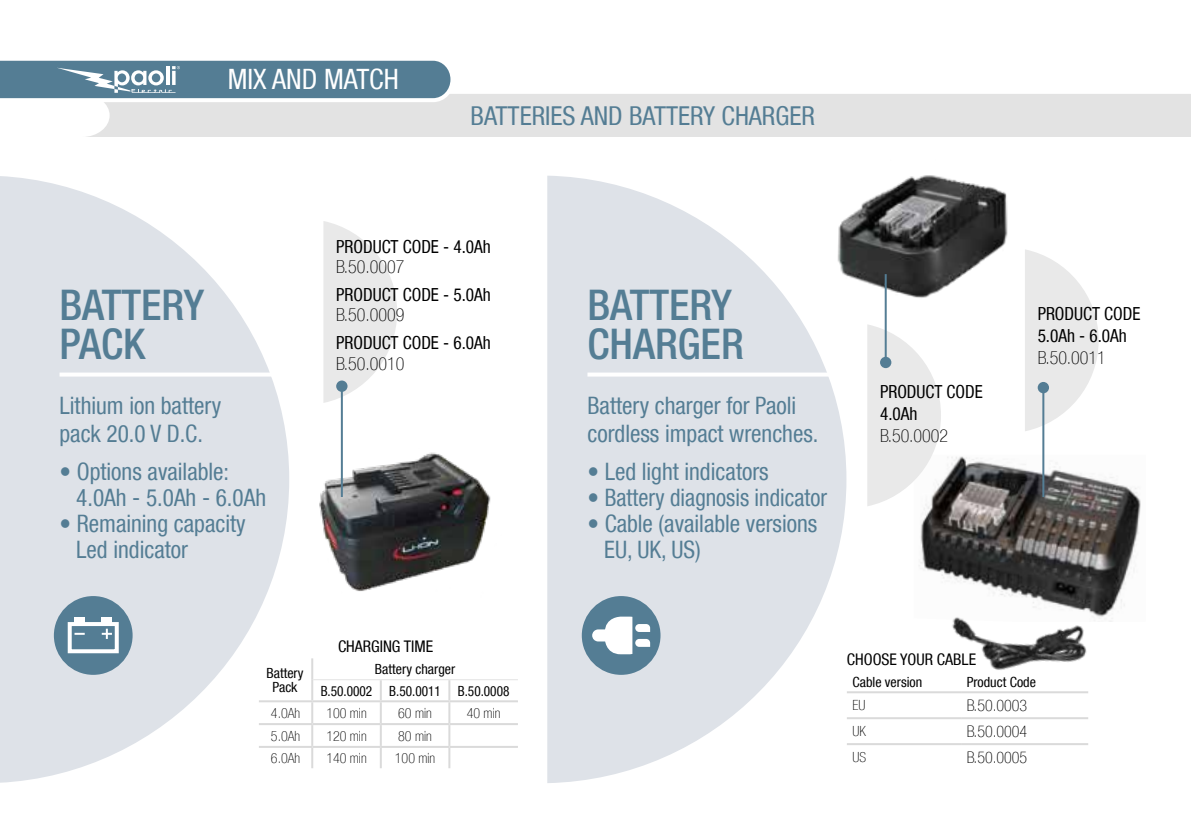
<style>
.page{position:relative;width:1191px;height:840px;background:#fff}
.page>*{position:absolute;margin:0;border:0;box-sizing:border-box;transform-origin:0 0}
.t1{font:500 condensed 42.4px/38px "Helvetica Neue LT Com";color:#547d94}
.t2{font:condensed 28px "Helvetica Neue LT Com";color:#fff}
.t3{font:condensed 26px "Helvetica Neue LT Com";color:#547d94}
.t4{font:condensed 24px/26px "Helvetica Neue LT Com";color:#547d94}
.t5{font:condensed 18px/22px "Helvetica Neue LT Com";color:#000;scale:.96 1}
.t6{font:100 condensed 18px "Helvetica Neue LT Com";color:#000}
.t7{font:condensed 16px "Helvetica Neue LT Com";color:#000}
.t8{font:100 condensed 16px "Helvetica Neue LT Com";color:#000}
.t9{font:condensed 14px/14px "Helvetica Neue LT Com";color:#000;text-align:center}
.t10{font:100 condensed 14px "Helvetica Neue LT Com";color:#000}
</style>
<div class="page">
<img style="left:919px;top:454px;width:222px;height:165px">
<svg style="left:547px;top:175px;width:299px;height:607px;fill:#dee2e8"></svg>
<div style="left:87px;top:94px;width:1104px;height:43px;background:#e3e3e3"></div>
<svg style="left:0;top:60px;width:456px;height:44px;background:#7797a9"></svg>
<svg style="left:0;top:176px;width:289px;height:606px;fill:#dee2e8"></svg>
<svg style="left:60px;top:372px;width:229px;height:4px"></svg>
<div style="left:54px;top:595px;width:79px;height:79px;background:#547d94;border-radius:50%"></div>
<div style="left:68px;top:621px;width:51px;height:32px;border:4px solid #fff"></div>
<div style="left:74px;top:617px;width:11px;height:6px;background:#fff"></div>
<div style="left:102px;top:617px;width:10px;height:6px;background:#fff"></div>
<svg style="left:75px;top:632px;width:10px;height:2px"></svg>
<svg style="left:102px;top:628px;width:10px;height:10px"></svg>
<svg style="left:587px;top:372px;width:259px;height:4px"></svg>
<img style="left:319px;top:436px;width:172px;height:155px">
<svg style="left:323px;top:221px;width:74px;height:182px"></svg>
<hr style="left:341px;top:386px;width:2px;height:110px;background:#547d94">
<div style="left:336px;top:380px;width:11px;height:11px;background:#547d94;border-radius:50%"></div>
<div style="left:582px;top:595px;width:78px;height:79px;background:#547d94;border-radius:50%"></div>
<svg style="left:605px;top:616px;width:45px;height:38px"></svg>
<div style="left:592px;top:629px;width:24px;height:12px;background:#fff;border-radius:6px"></div>
<hr style="left:847px;top:691px;width:114px;height:2px;background:#dadada">
<hr style="left:961px;top:691px;width:127px;height:2px;background:#dadada">
<hr style="left:847px;top:716px;width:114px;height:2px;background:#dadada">
<hr style="left:961px;top:716px;width:127px;height:2px;background:#dadada">
<hr style="left:847px;top:742px;width:114px;height:2px;background:#dadada">
<hr style="left:961px;top:742px;width:127px;height:2px;background:#dadada">
<svg style="left:1025px;top:249px;width:73px;height:182px"></svg>
<hr style="left:1042px;top:388px;width:2px;height:109px;background:#547d94">
<div style="left:1037px;top:382px;width:12px;height:11px;background:#547d94;border-radius:50%"></div>
<img style="left:941px;top:608px;width:165px;height:62px">
<img style="left:832px;top:175px;width:176px;height:130px">
<svg style="left:867px;top:324px;width:74px;height:182px"></svg>
<hr style="left:884px;top:274px;width:2px;height:87px;background:#547d94">
<div style="left:880px;top:356px;width:11px;height:12px;background:#547d94;border-radius:50%"></div>
<hr style="left:259px;top:700px;width:53px;height:2px;background:#dadada">
<hr style="left:312px;top:700px;width:69px;height:2px;background:#dadada">
<hr style="left:381px;top:700px;width:68px;height:2px;background:#dadada">
<hr style="left:449px;top:700px;width:69px;height:2px;background:#dadada">
<hr style="left:259px;top:722px;width:53px;height:2px;background:#dadada">
<hr style="left:312px;top:722px;width:69px;height:2px;background:#dadada">
<hr style="left:381px;top:722px;width:68px;height:2px;background:#dadada">
<hr style="left:449px;top:722px;width:69px;height:2px;background:#dadada">
<hr style="left:259px;top:745px;width:53px;height:2px;background:#dadada">
<hr style="left:312px;top:745px;width:69px;height:2px;background:#dadada">
<hr style="left:381px;top:745px;width:68px;height:2px;background:#dadada">
<hr style="left:449px;top:745px;width:69px;height:2px;background:#dadada">
<hr style="left:380px;top:679px;width:2px;height:21px;background:#dadada">
<hr style="left:380px;top:702px;width:2px;height:20px;background:#dadada">
<hr style="left:380px;top:724px;width:2px;height:21px;background:#dadada">
<hr style="left:380px;top:747px;width:2px;height:20px;background:#dadada">
<hr style="left:311px;top:658px;width:2px;height:21px;background:#dadada">
<hr style="left:311px;top:679px;width:2px;height:21px;background:#dadada">
<hr style="left:311px;top:702px;width:2px;height:20px;background:#dadada">
<hr style="left:311px;top:724px;width:2px;height:21px;background:#dadada">
<hr style="left:311px;top:747px;width:2px;height:20px;background:#dadada">
<hr style="left:313px;top:678px;width:68px;height:1px;background:#e3e3e3">
<hr style="left:381px;top:678px;width:68px;height:1px;background:#e3e3e3">
<hr style="left:449px;top:678px;width:69px;height:1px;background:#e3e3e3">
<hr style="left:448px;top:679px;width:2px;height:21px;background:#dadada">
<hr style="left:448px;top:702px;width:2px;height:20px;background:#dadada">
<hr style="left:448px;top:724px;width:2px;height:21px;background:#dadada">
<hr style="left:448px;top:747px;width:2px;height:20px;background:#dadada">
<p class="t2" style="left:228px;top:63px;width:173px">MIX AND MATCH</p>
<p class="t3" style="left:470px;top:100px;width:346px">BATTERIES AND BATTERY CHARGER</p>
<h1 class="t1" style="left:60px;top:286px;width:146px">BATTERY<br>PACK</h1>
<p class="t4" style="left:60px;top:391px;width:163px;line-height:28px">Lithium ion battery pack 20.0 V D.C.</p>
<p class="t4" style="left:76px;top:458px;width:191px;text-indent:-17px">• Options available:<br>4.0Ah - 5.0Ah - 6.0Ah</p>
<p class="t4" style="left:76px;top:510px;width:171px;text-indent:-17px">• Remaining capacity<br>Led indicator</p>
<p class="t5" style="left:336px;top:236px;width:162px">PRODUCT CODE - 4.0Ah</p>
<p class="t6" style="left:336px;top:257px;width:70px">B.50.0007</p>
<p class="t5" style="left:336px;top:284px;width:162px">PRODUCT CODE - 5.0Ah</p>
<p class="t6" style="left:336px;top:305px;width:70px">B.50.0009</p>
<p class="t5" style="left:336px;top:332px;width:162px">PRODUCT CODE - 6.0Ah</p>
<p class="t6" style="left:336px;top:353px;width:70px">B.50.0010</p>
<p class="t7" style="left:338px;top:636px;width:97px">CHARGING TIME</p>
<p class="t9" style="left:266px;top:665px;width:39px">Battery<br>Pack</p>
<p class="t9" style="left:321px;top:658px;width:190px;line-height:21.4px">Battery charger<br>B.50.0002 B.50.0011 B.50.0008</p>
<p class="t10" style="left:271px;top:704px;width:31px">4.0Ah</p>
<p class="t10" style="left:326px;top:704px;width:42px">100 min</p>
<p class="t10" style="left:398px;top:704px;width:35px">60 min</p>
<p class="t10" style="left:467px;top:704px;width:35px">40 min</p>
<p class="t10" style="left:271px;top:727px;width:31px">5.0Ah</p>
<p class="t10" style="left:326px;top:727px;width:42px">120 min</p>
<p class="t10" style="left:398px;top:727px;width:35px">80 min</p>
<p class="t10" style="left:271px;top:749px;width:31px">6.0Ah</p>
<p class="t10" style="left:326px;top:749px;width:42px">140 min</p>
<p class="t10" style="left:395px;top:749px;width:42px">100 min</p>
<h1 class="t1" style="left:587px;top:286px;width:158px">BATTERY<br>CHARGER</h1>
<p class="t4" style="left:587px;top:391px;width:232px;line-height:28px">Battery charger for Paoli cordless impact wrenches.</p>
<p class="t4" style="left:587px;top:458px;width:183px">• Led light indicators</p>
<p class="t4" style="left:587px;top:484px;width:241px">• Battery diagnosis indicator</p>
<p class="t4" style="left:604px;top:510px;width:215px;text-indent:-17px">• Cable (available versions<br>EU, UK, US)</p>
<p class="t5" style="left:880px;top:380px;width:109px">PRODUCT CODE<br>4.0Ah</p>
<p class="t6" style="left:880px;top:425px;width:70px">B.50.0002</p>
<p class="t5" style="left:1037px;top:302px;width:109px">PRODUCT CODE<br>5.0Ah - 6.0Ah</p>
<p class="t6" style="left:1037px;top:347px;width:70px">B.50.0011</p>
<p class="t7" style="left:847px;top:649px;width:131px">CHOOSE YOUR CABLE</p>
<p class="t9" style="left:852px;top:674px;width:71px">Cable version</p>
<p class="t9" style="left:966px;top:674px;width:71px">Product Code</p>
<p class="t10" style="left:852px;top:697px;width:14px">EU</p>
<p class="t8" style="left:966px;top:695px;width:62px">B.50.0003</p>
<p class="t10" style="left:852px;top:722px;width:15px">UK</p>
<p class="t8" style="left:966px;top:721px;width:62px">B.50.0004</p>
<p class="t10" style="left:852px;top:748px;width:15px">US</p>
<p class="t8" style="left:966px;top:747px;width:62px">B.50.0005</p>
</div>
